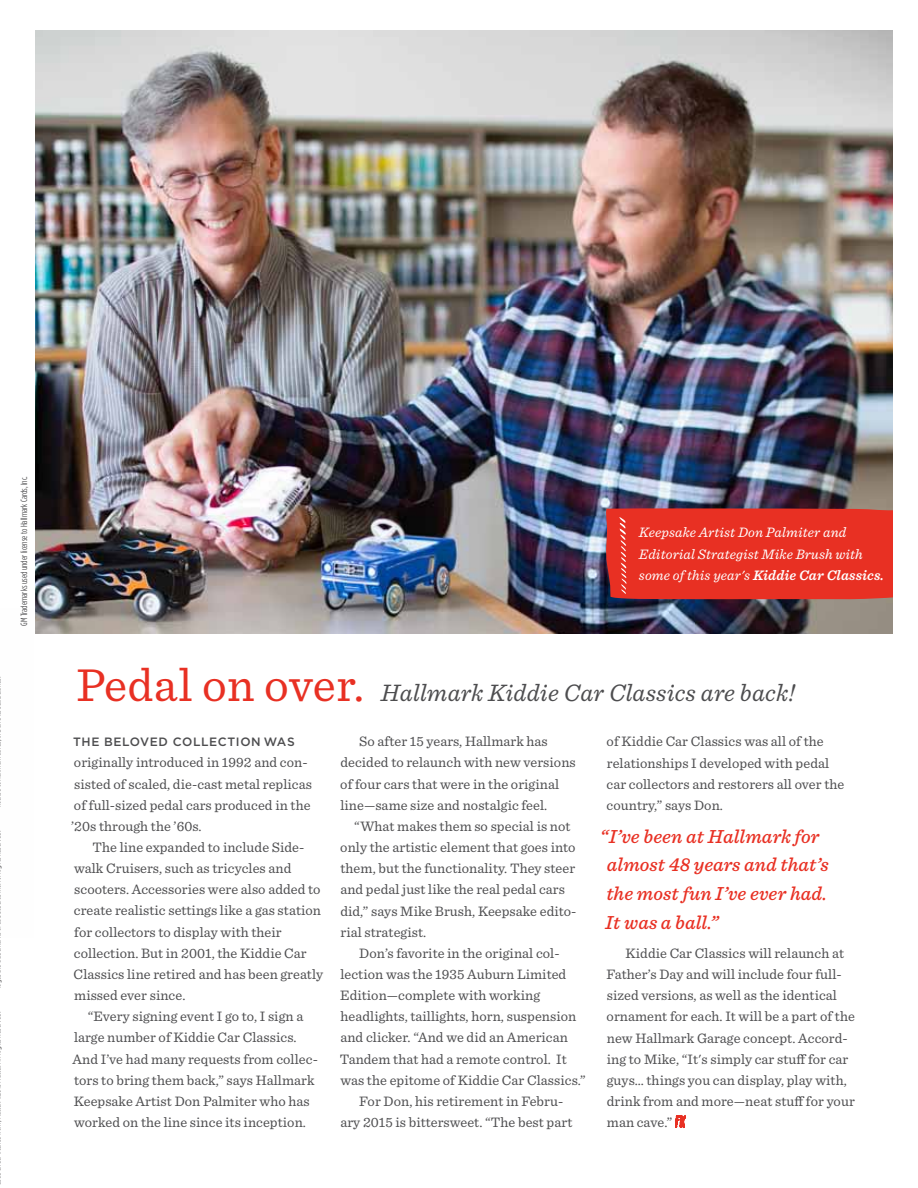
<style>
.page{position:relative;width:918px;height:1188px;background:#fff}
.page>*{position:absolute;margin:0;border:0;box-sizing:border-box;transform-origin:0 0}
.t1{font:italic 24.9px "Sentinel";letter-spacing:.01em;color:#4d4d4f}
.t2{font:italic 500 19.65px/28.7px "Sentinel";letter-spacing:.005em;color:#e83023}
.t3{font:14.4px/21.1px "Sentinel";letter-spacing:.005em;color:#4d4d4f}
.t4{font:italic 14.4px/21.1px "Sentinel";letter-spacing:.01em;color:#fff}
.t5{font:500 12.15px "Gotham";letter-spacing:.05em;color:#4d4d4f}
.t6{font:9px "Gotham Condensed";color:#4d4d4f}
.s1{font-weight:600}
.s2{font-style:normal;font-size:48.3px;color:#e83023}
.s3{font-family:"Pumpkin Spice Rough Aa";font-size:12.15px;color:#e83023}
</style>
<div class="page">
<img style="left:36px;top:30px;width:856px;height:604px">
<svg style="left:675px;top:1116px;width:11px;height:12px"></svg>
<div style="left:606px;top:508px;width:286px;height:92px;background:#e83023"></div>
<p class="t6" style="left:19px;top:626px;width:151px;rotate:-90deg">GM Trademarks used under license to Hallmark Cards, Inc.</p>
<p class="t6" style="left:-8px;top:678px;width:3px;rotate:-90deg">.</p>
<p class="t6" style="left:-8px;top:741px;width:14px;rotate:-90deg">, .</p>
<p class="t6" style="left:-8px;top:832px;width:3px;rotate:-90deg">.</p>
<p class="t6" style="left:-8px;top:885px;width:3px;rotate:-90deg">.</p>
<p class="t6" style="left:-8px;top:1013px;width:3px;rotate:-90deg">.</p>
<p class="t6" style="left:-8px;top:1067px;width:3px;rotate:-90deg">.</p>
<p class="t6" style="left:-8px;top:1103px;width:3px;rotate:-90deg">.</p>
<p class="t6" style="left:-8px;top:1122px;width:3px;rotate:-90deg">,</p>
<p class="t4" style="left:639px;top:521px;width:247px">Keepsake Artist Don Palmiter and<br>Editorial Strategist Mike Brush with some of this year's <span class="s1">Kiddie Car Classics.</span></p>
<h1 class="t1" style="left:77px;top:674px;width:720px"><span class="s2">Pedal on over.</span> Hallmark Kiddie Car Classics are back!</h1>
<p class="t5" style="left:73px;top:734px;width:223px">THE BELOVED COLLECTION WAS</p>
<p class="t3" style="left:71px;top:751px;width:242px">originally introduced in 1992 and con&shy;sisted of scaled, die-cast metal replicas of full-sized pedal cars produced in the ’20s through the ’60s.</p>
<p class="t3" style="left:74px;top:836px;width:251px;text-indent:19px">The line expanded to include Side&shy;walk Cruisers, such as tricycles and scooters. Accessories were also added to create realistic settings like a gas station for collectors to display with their collection. But in 2001, the Kiddie Car Classics line retired and has been greatly missed ever since.</p>
<p class="t3" style="left:72px;top:1005px;width:247px;text-indent:15px">“Every signing event I go to, I sign a large number of Kiddie Car Classics.<br>And I’ve had many requests from collec&shy;tors to bring them back,” says Hallmark Keepsake Artist Don Palmiter who has worked on the line since its inception.</p>
<p class="t3" style="left:340px;top:730px;width:237px;text-indent:19px">So after 15 years, Hallmark has decided to relaunch with new versions of four cars that were in the original line—same size and nostalgic feel.</p>
<p class="t3" style="left:340px;top:815px;width:238px;text-indent:14px">“What makes them so special is not only the artistic element that goes into them, but the functionality. They steer and pedal just like the real pedal cars did,” says Mike Brush, Keepsake edito&shy;rial strategist.</p>
<p class="t3" style="left:359px;top:942px;width:202px">Don’s favorite in the original col-</p>
<p class="t3" style="left:340px;top:963px;width:227px">lection was the 1935 Auburn Limited</p>
<p class="t3" style="left:340px;top:984px;width:201px">Edition—complete with working</p>
<p class="t3" style="left:341px;top:1005px;width:237px">headlights, taillights, horn, suspension</p>
<p class="t3" style="left:340px;top:1026px;width:229px">and clicker. “And we did an American</p>
<p class="t3" style="left:340px;top:1047px;width:229px">Tandem that had a remote control. It</p>
<p class="t3" style="left:340px;top:1069px;width:247px">was the epitome of Kiddie Car Classics.”</p>
<p class="t3" style="left:359px;top:1090px;width:206px">For Don, his retirement in Febru-</p>
<p class="t3" style="left:340px;top:1111px;width:233px">ary 2015 is bittersweet. “The best part</p>
<p class="t3" style="left:607px;top:730px;width:239px">of Kiddie Car Classics was all of the relationships I developed with pedal car collectors and restorers all over the country,” says Don.</p>
<h2 class="t2" style="left:600px;top:821px;width:230px">“I’ve been at Hallmark for almost 48 years and that’s the most fun I’ve ever had.<br>It was a ball.”</h2>
<p class="t3" style="left:607px;top:942px;width:250px;text-indent:19px">Kiddie Car Classics will relaunch at Father’s Day and will include four full&shy;sized versions, as well as the identical ornament for each. It will be a part of the new Hallmark Garage concept. Accord&shy;ing to Mike, “It's simply car stuff for car guys… things you can display, play with, drink from and more—neat stuff for your man cave.” <span class="s3">FK</span></p>
</div>
